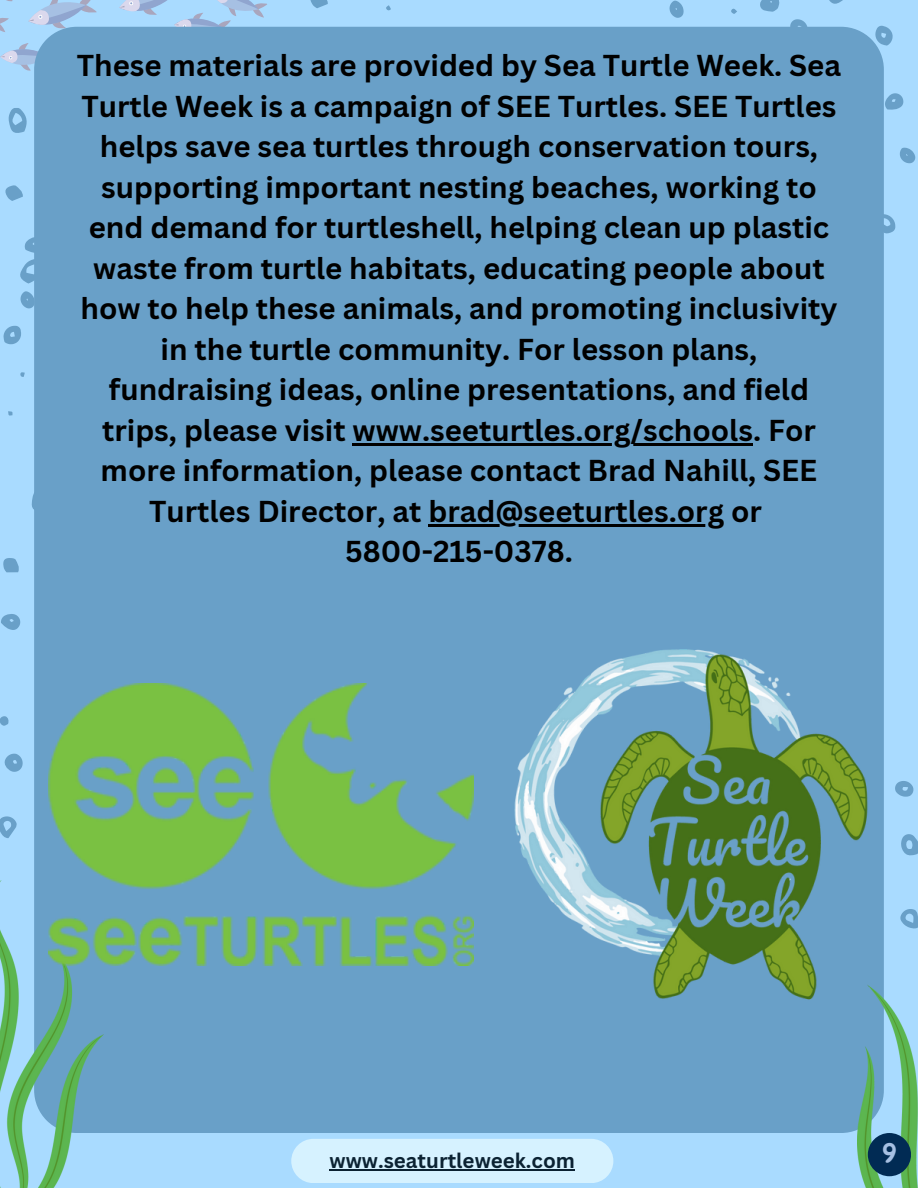
<style>
.page{position:relative;width:918px;height:1188px;background:#a9dbff}
.page>*{position:absolute;margin:0;border:0;box-sizing:border-box;transform-origin:0 0}
.t1{font:700 29.4px/40.5px "Canva Sans";color:#000;text-align:center}
.t2{font:26.7px "Chewy";color:#a6c0e3}
.t3{font:700 20.55px "Canva Sans";color:#0b2232}
</style>
<div class="page">
<svg style="left:3px;top:325px;width:18px;height:20px"></svg>
<svg style="left:8px;top:411px;width:5px;height:5px"></svg>
<svg style="left:20px;top:372px;width:5px;height:5px"></svg>
<svg style="left:31px;top:493px;width:3px;height:17px"></svg>
<svg style="left:4px;top:753px;width:19px;height:19px"></svg>
<svg style="left:0;top:816px;width:17px;height:22px"></svg>
<svg style="left:1px;top:614px;width:20px;height:16px"></svg>
<svg style="left:3px;top:558px;width:16px;height:15px"></svg>
<svg style="left:0;top:716px;width:9px;height:10px"></svg>
<svg style="left:901px;top:834px;width:17px;height:22px"></svg>
<svg style="left:900px;top:909px;width:18px;height:19px"></svg>
<svg style="left:895px;top:781px;width:19px;height:16px"></svg>
<svg style="left:760px;top:0;width:19px;height:12px"></svg>
<svg style="left:790px;top:19px;width:18px;height:8px"></svg>
<svg style="left:884px;top:214px;width:11px;height:20px"></svg>
<svg style="left:670px;top:1px;width:14px;height:17px"></svg>
<svg style="left:731px;top:8px;width:6px;height:6px"></svg>
<svg style="left:829px;top:0;width:14px;height:4px"></svg>
<svg style="left:878px;top:26px;width:15px;height:20px"></svg>
<svg style="left:885px;top:93px;width:18px;height:17px"></svg>
<svg style="left:900px;top:148px;width:15px;height:15px"></svg>
<svg style="left:5px;top:185px;width:18px;height:16px"></svg>
<svg style="left:20px;top:237px;width:14px;height:72px"></svg>
<svg style="left:0;top:0;width:273px;height:133px"></svg>
<svg style="left:310px;top:0;width:18px;height:8px"></svg>
<svg style="left:386px;top:5px;width:5px;height:5px"></svg>
<div style="left:34px;top:27px;width:850px;height:1106px;background:#69a0c8"></div>
<img style="left:0;top:880px;width:103px;height:308px">
<img style="left:857px;top:928px;width:61px;height:260px">
<div style="left:868px;top:1133px;width:43px;height:43px;background:#012b54;border-radius:50%"></div>
<hr style="left:353px;top:443px;width:400px;height:2px;background:#000">
<hr style="left:428px;top:524px;width:296px;height:2px;background:#000">
<img style="left:48px;top:684px;width:426px;height:282px">
<img style="left:504px;top:629px;width:374px;height:382px">
<div style="left:291px;top:1139px;width:322px;height:44px;background:#d6f2ff;border-radius:22px"></div>
<hr style="left:330px;top:1169px;width:245px;height:2px;background:#0b2232">
<p class="t1" style="left:77px;top:45px;width:766px">These materials are provided by Sea Turtle Week. Sea Turtle Week is a campaign of SEE Turtles. SEE Turtles helps save sea turtles through conservation tours, supporting important nesting beaches, working to end demand for turtleshell, helping clean up plastic waste from turtle habitats, educating people about how to help these animals, and promoting inclusivity in the turtle community. For lesson plans, fundraising ideas, online presentations, and field trips, please visit www.seeturtles.org/schools. For more information, please contact Brad Nahill, SEE Turtles Director, at brad@seeturtles.org or</p>
<p class="t1" style="left:345px;top:531px;width:229px">5800-215-0378.</p>
<p class="t3" style="left:330px;top:1146px;width:247px">www.seaturtleweek.com</p>
<p class="t2" style="left:883px;top:1136px;width:15px">9</p>
</div>
